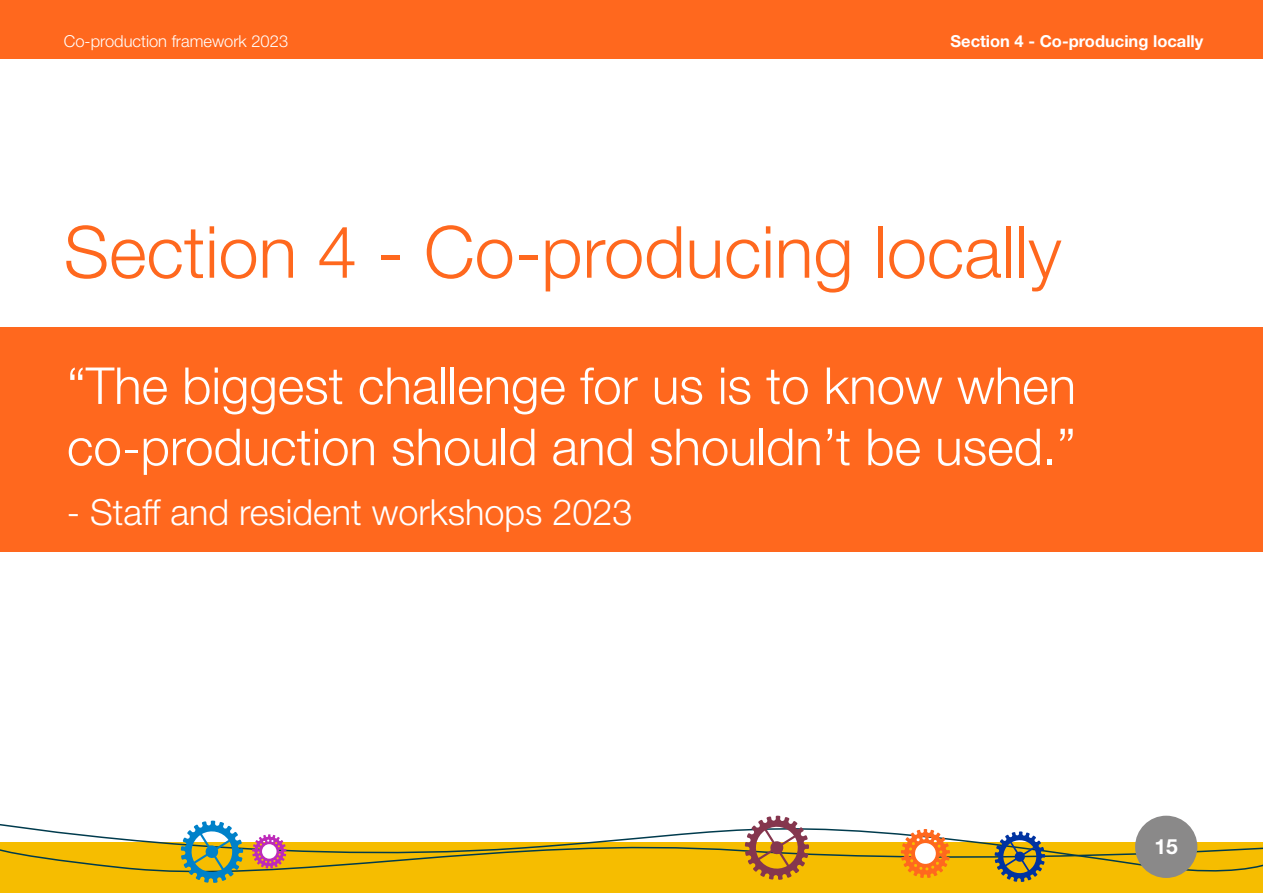
<style>
.page{position:relative;width:1263px;height:893px;background:#fff}
.page>*{position:absolute;margin:0;border:0;box-sizing:border-box;transform-origin:0 0}
.t1{font:300 72px "Helvetica Neue";color:#ff681e}
.t2{font:300 51px/61.2px "Helvetica Neue";color:#fff}
.t3{font:300 36px "Helvetica Neue";color:#fff}
.t4{font:700 21px "Helvetica Neue";color:#fff}
.t5{font:700 16.5px "Helvetica Neue";color:#fff}
.t6{font:300 16.5px "Helvetica Neue";color:#fff}
</style>
<div class="page">
<div style="left:0;top:842px;width:1263px;height:51px;background:#f6bd00"></div>
<svg style="left:0;top:815px;width:1194px;height:18px"></svg>
<svg style="left:0;top:833px;width:1263px;height:45px"></svg>
<div style="left:1135px;top:816px;width:62px;height:62px;background:#8a8989;border-radius:50%"></div>
<svg style="left:745px;top:816px;width:64px;height:64px"></svg>
<svg style="left:181px;top:821px;width:62px;height:62px"></svg>
<svg style="left:252px;top:834px;width:34px;height:34px"></svg>
<div style="left:262px;top:844px;width:15px;height:15px;background:#fff;border-radius:50%"></div>
<svg style="left:994px;top:831px;width:51px;height:51px"></svg>
<svg style="left:901px;top:829px;width:49px;height:49px"></svg>
<div style="left:915px;top:843px;width:21px;height:21px;background:#fff;border-radius:50%"></div>
<div style="left:0;top:0;width:1263px;height:59px;background:#ff681e"></div>
<div style="left:0;top:327px;width:1263px;height:225px;background:#ff681e"></div>
<p class="t6" style="left:64px;top:31px;width:226px">Co-production framework 2023</p>
<p class="t5" style="left:950px;top:31px;width:254px">Section 4 - Co-producing locally</p>
<h2 class="t1" style="left:64px;top:208px;width:999px">Section 4 - Co-producing locally</h2>
<p class="t2" style="left:67px;top:354px;width:1010px">“The biggest challenge for us is to know when co-production should and shouldn’t be used.”</p>
<p class="t3" style="left:67px;top:491px;width:567px">- Staff and resident workshops 2023</p>
<p class="t4" style="left:1154px;top:834px;width:25px">15</p>
</div>
